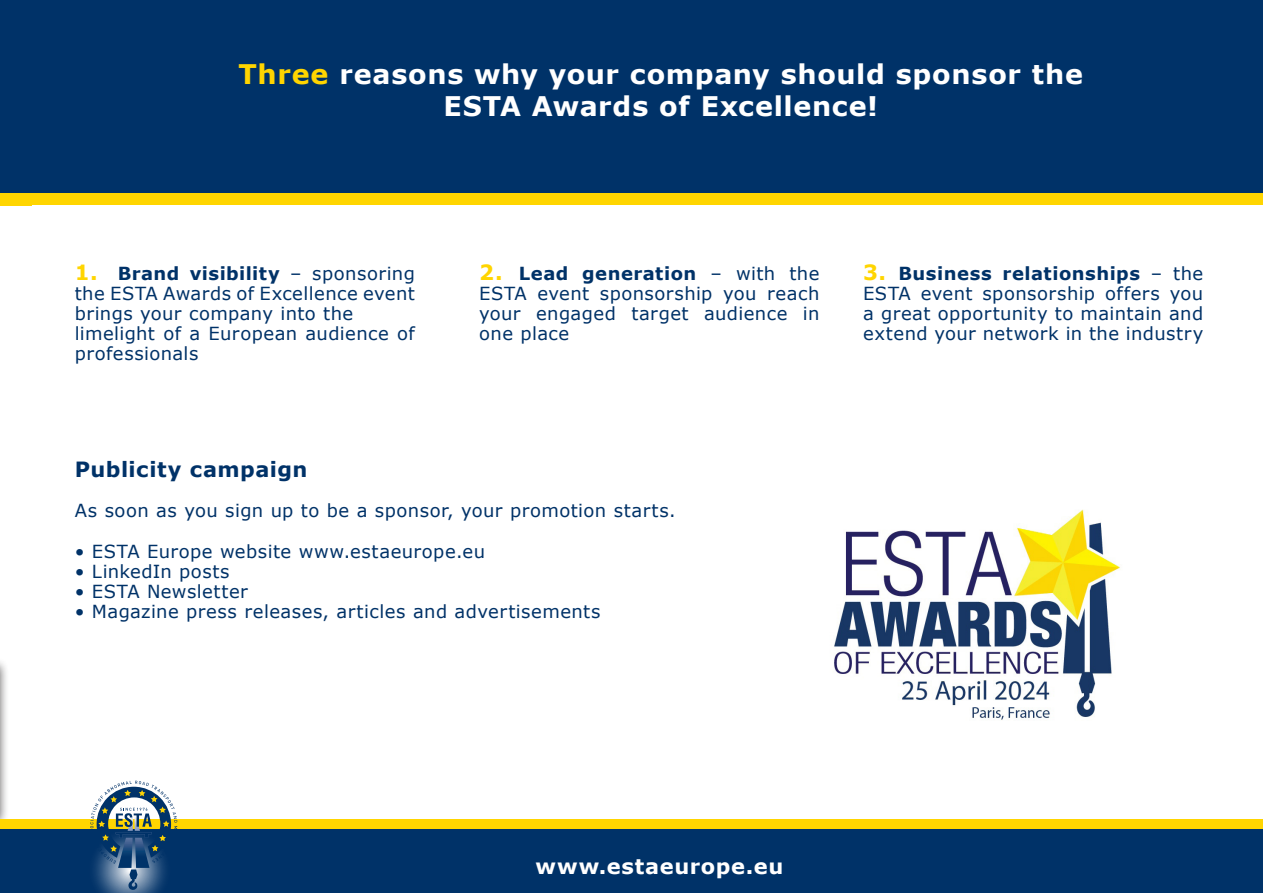
<style>
.page{position:relative;width:1263px;height:893px;background:#fff}
.page>*{position:absolute;margin:0;border:0;box-sizing:border-box;transform-origin:0 0}
.Platte_tekst_2{font:700 27px "Verdana";letter-spacing:.025em;color:#fff}
.Platte_tekst_2-2{font:700 21px "Verdana";letter-spacing:.025em;color:#003268}
.Platte_tekst_2-3{font:700 21px "Verdana";letter-spacing:.035em;color:#fff}
.Platte_tekst_2-4{font:18px/20.2px "Verdana";letter-spacing:.025em;color:#003268;text-align:justify}
.s1{color:#ffd500}
.s2{font-weight:700;font-size:21px;color:#ffd500}
.s3{font-weight:700}
</style>
<div class="page">
<div style="left:0;top:657px;width:9px;height:172px;background:#231f20;opacity:.75"></div>
<div style="left:0;top:194px;width:32px;height:12px;background:#ffd500"></div>
<div style="left:0;top:819px;width:1263px;height:10px;background:#ffd500"></div>
<div style="left:0;top:0;width:1263px;height:194px;background:#003268"></div>
<div style="left:0;top:193px;width:1263px;height:12px;background:#ffd500"></div>
<div style="left:0;top:830px;width:1263px;height:63px;background:#003268"></div>
<svg style="left:86px;top:781px;width:91px;height:112px"></svg>
<img style="left:834px;top:509px;width:286px;height:211px">
<p class="Platte_tekst_2" style="left:239px;top:57px;width:846px"><span class="s1">Three</span> reasons why your company should sponsor the</p>
<p class="Platte_tekst_2" style="left:443px;top:89px;width:436px">ESTA Awards of Excellence!</p>
<p class="Platte_tekst_2-4" style="left:75px;top:263px;width:342px"><span class="s2">1.</span> <span class="s3">Brand visibility</span> – sponsoring the ESTA Awards of Excellence event brings your company into the</p>
<p class="Platte_tekst_2-4" style="left:75px;top:324px;width:342px">limelight of a European audience of professionals</p>
<p class="Platte_tekst_2-4" style="left:479px;top:263px;width:342px"><span class="s2">2.</span> <span class="s3">Lead generation</span> – with the ESTA event sponsorship you reach your engaged target audience in one place</p>
<p class="Platte_tekst_2-4" style="left:863px;top:263px;width:342px"><span class="s2">3.</span> <span class="s3">Business relationships</span> – the ESTA event sponsorship offers you a great opportunity to maintain and extend your network in the industry</p>
<p class="Platte_tekst_2-2" style="left:75px;top:456px;width:234px">Publicity campaign</p>
<p class="Platte_tekst_2-4" style="left:75px;top:501px;width:602px">As soon as you sign up to be a sponsor, your promotion starts.</p>
<p class="Platte_tekst_2-4" style="left:75px;top:541px;width:412px">• ESTA Europe website www.estaeurope.eu</p>
<p class="Platte_tekst_2-4" style="left:75px;top:561px;width:156px">• LinkedIn posts</p>
<p class="Platte_tekst_2-4" style="left:75px;top:582px;width:175px">• ESTA Newsletter</p>
<p class="Platte_tekst_2-4" style="left:75px;top:602px;width:527px">• Magazine press releases, articles and advertisements</p>
<p class="Platte_tekst_2-3" style="left:535px;top:852px;width:249px">www.estaeurope.eu</p>
</div>
